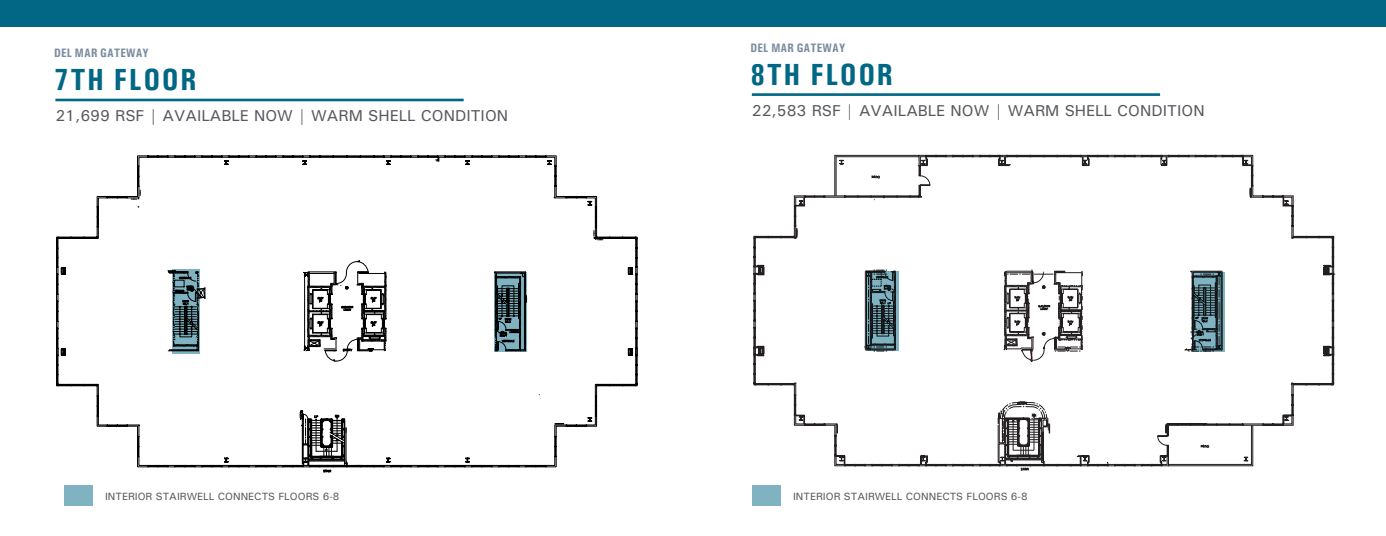
<style>
.page{position:relative;width:1386px;height:536px;background:#fff}
.page>*{position:absolute;margin:0;border:0;box-sizing:border-box;transform-origin:0 0}
.t1{font:700 condensed 30.62px "Univers";letter-spacing:.05em;color:#016784}
.t2{font:500 15.75px "Univers";color:#5a585f}
.t3{font:700 condensed 12.25px "Univers";letter-spacing:.01em;color:#7b8ca0}
.t4{font:500 10.5px "Univers";color:#5a585f}
</style>
<div class="page">
<hr style="left:55px;top:99px;width:409px;height:2px;background:#016784">
<svg style="left:56px;top:155px;width:581px;height:312px"></svg>
<svg style="left:224px;top:159px;width:410px;height:303px"></svg>
<svg style="left:60px;top:160px;width:572px;height:196px"></svg>
<svg style="left:435px;top:157px;width:4px;height:4px"></svg>
<svg style="left:131px;top:190px;width:10px;height:10px"></svg>
<svg style="left:594px;top:230px;width:9px;height:10px"></svg>
<svg style="left:168px;top:260px;width:359px;height:101px"></svg>
<svg style="left:300px;top:410px;width:48px;height:62px"></svg>
<div style="left:0;top:0;width:1386px;height:27px;background:#016784"></div>
<div style="left:64px;top:485px;width:29px;height:21px;background:#80b3c1"></div>
<svg style="left:172px;top:269px;width:27px;height:84px;background:#47636a"></svg>
<svg style="left:495px;top:272px;width:32px;height:79px;background:#405a61"></svg>
<hr style="left:752px;top:93px;width:408px;height:3px;background:#016784">
<svg style="left:758px;top:195px;width:571px;height:231px"></svg>
<svg style="left:795px;top:156px;width:497px;height:308px"></svg>
<svg style="left:1283px;top:415px;width:9px;height:9px"></svg>
<svg style="left:755px;top:265px;width:9px;height:91px"></svg>
<svg style="left:1323px;top:265px;width:12px;height:91px"></svg>
<svg style="left:1157px;top:423px;width:11px;height:22px"></svg>
<svg style="left:795px;top:228px;width:3px;height:10px"></svg>
<svg style="left:836px;top:423px;width:2px;height:10px"></svg>
<svg style="left:920px;top:192px;width:3px;height:6px"></svg>
<svg style="left:1250px;top:188px;width:2px;height:10px"></svg>
<svg style="left:864px;top:269px;width:359px;height:92px"></svg>
<svg style="left:998px;top:401px;width:52px;height:69px"></svg>
<div style="left:752px;top:485px;width:29px;height:21px;background:#80b3c1"></div>
<svg style="left:866px;top:271px;width:32px;height:79px;background:#47626a"></svg>
<svg style="left:1192px;top:272px;width:32px;height:79px;background:#466169"></svg>
<p class="t3" style="left:54px;top:45px;width:96px">DEL MAR GATEWAY</p>
<h1 class="t1" style="left:54px;top:61px;width:144px">7TH FLOOR</h1>
<p class="t3" style="left:751px;top:40px;width:96px">DEL MAR GATEWAY</p>
<h1 class="t1" style="left:751px;top:56px;width:144px">8TH FLOOR</h1>
<p class="t2" style="left:55px;top:106px;width:454px">21,699 RSF | AVAILABLE NOW | WARM SHELL CONDITION</p>
<p class="t2" style="left:752px;top:100px;width:454px">22,583 RSF | AVAILABLE NOW | WARM SHELL CONDITION</p>
<p class="t4" style="left:105px;top:489px;width:236px">INTERIOR STAIRWELL CONNECTS FLOORS 6-8</p>
<p class="t4" style="left:793px;top:489px;width:236px">INTERIOR STAIRWELL CONNECTS FLOORS 6-8</p>
</div>
